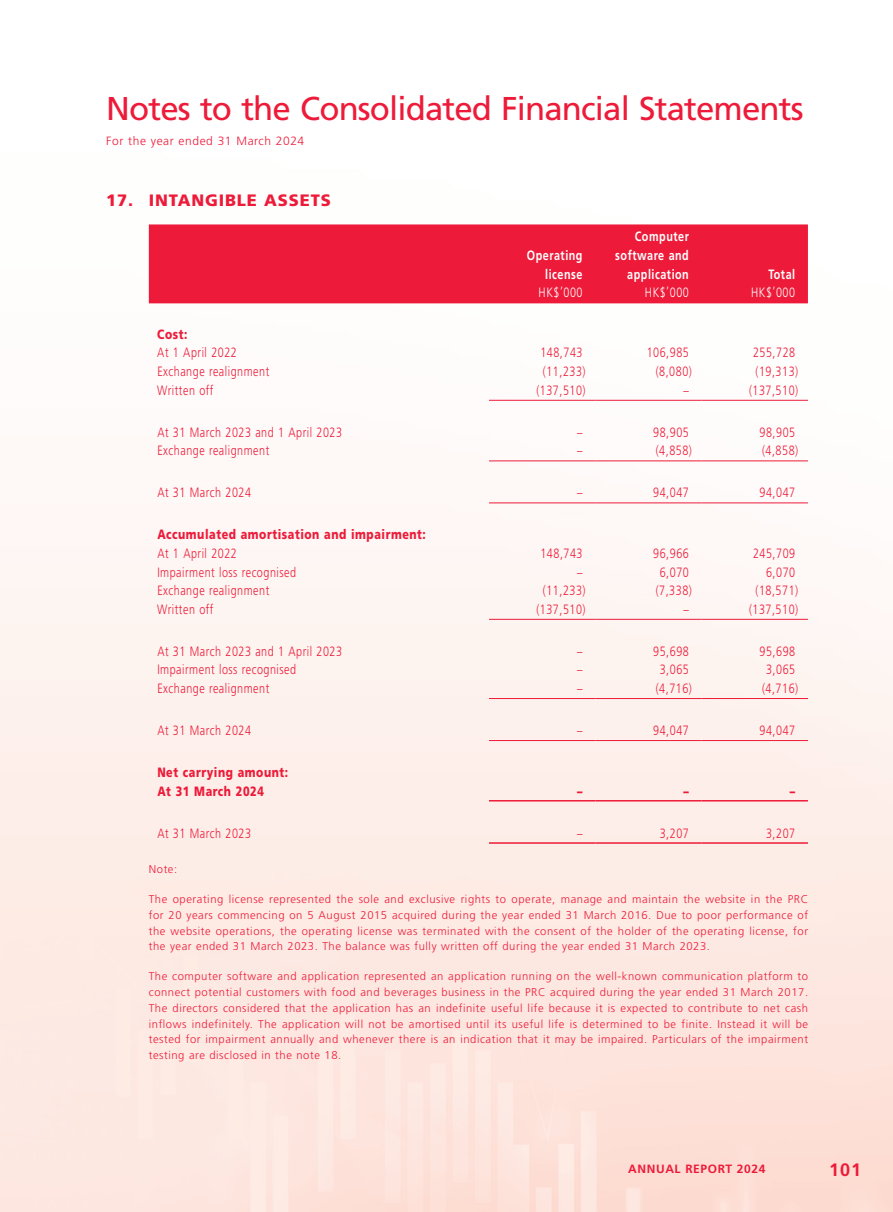
<style>
.page{position:relative;width:893px;height:1212px;background:#fff}
.page>*{position:absolute;margin:0;border:0;box-sizing:border-box;transform-origin:0 0}
.t1{font:33px "Frutiger LT Std";letter-spacing:-.025em;color:#ed1b39}
.t2{font:700 18px "Frutiger LT Std";color:#ed1b39}
.t3{font:900 16.5px "Frutiger LT Std";letter-spacing:.05em;color:#ed1b39}
.t4{font:300 13.5px "Frutiger LT Std";letter-spacing:.05em;color:#ed1b39;scale:.8 1}
.t5{font:900 13.5px/18.6px "Frutiger LT Std";letter-spacing:.05em;color:#ed1b39;scale:.8 1}
.t6{font:700 13.5px/18.6px "Frutiger LT Std";letter-spacing:.05em;color:#fff;text-align:right;scale:.8 1}
.t7{font:300 13.5px "Frutiger LT Std";letter-spacing:.05em;color:#fff;scale:.8 1}
.t8{font:300 12px "Frutiger LT Std";letter-spacing:.045em;color:#ed1b39}
.t9{font:700 12px "Frutiger LT Std";letter-spacing:.05em;color:#ed1b39}
.t10{font:300 11.25px/15.8px "Frutiger LT Std";letter-spacing:.05em;color:#ed1b39;text-align:justify}
</style>
<div class="page">
<div style="left:149px;top:224px;width:659px;height:79px;background:#ed1b39"></div>
<hr style="left:489px;top:400px;width:106px;height:1px;background:#ed1b39">
<hr style="left:595px;top:400px;width:107px;height:1px;background:#ed1b39">
<hr style="left:702px;top:400px;width:106px;height:1px;background:#ed1b39">
<hr style="left:489px;top:460px;width:106px;height:1px;background:#ed1b39">
<hr style="left:595px;top:460px;width:107px;height:1px;background:#ed1b39">
<hr style="left:702px;top:460px;width:106px;height:1px;background:#ed1b39">
<hr style="left:489px;top:502px;width:106px;height:1px;background:#ed1b39">
<hr style="left:595px;top:502px;width:107px;height:1px;background:#ed1b39">
<hr style="left:702px;top:502px;width:106px;height:1px;background:#ed1b39">
<hr style="left:489px;top:619px;width:106px;height:1px;background:#ed1b39">
<hr style="left:595px;top:619px;width:107px;height:1px;background:#ed1b39">
<hr style="left:702px;top:619px;width:106px;height:1px;background:#ed1b39">
<hr style="left:489px;top:698px;width:106px;height:1px;background:#ed1b39">
<hr style="left:595px;top:698px;width:107px;height:1px;background:#ed1b39">
<hr style="left:702px;top:698px;width:106px;height:1px;background:#ed1b39">
<hr style="left:489px;top:740px;width:106px;height:1px;background:#ed1b39">
<hr style="left:595px;top:740px;width:107px;height:1px;background:#ed1b39">
<hr style="left:702px;top:740px;width:106px;height:1px;background:#ed1b39">
<hr style="left:489px;top:800px;width:106px;height:1px;background:#ed1b39">
<hr style="left:595px;top:800px;width:107px;height:1px;background:#ed1b39">
<hr style="left:702px;top:800px;width:106px;height:1px;background:#ed1b39">
<hr style="left:489px;top:842px;width:106px;height:2px;background:#ed1b39">
<hr style="left:595px;top:842px;width:107px;height:2px;background:#ed1b39">
<hr style="left:702px;top:842px;width:106px;height:2px;background:#ed1b39">
<h1 class="t1" style="left:106px;top:89px;width:699px">Notes to the Consolidated Financial Statements</h1>
<p class="t8" style="left:106px;top:134px;width:200px">For the year ended 31 March 2024</p>
<h3 class="t3" style="left:106px;top:190px;width:226px">17. INTANGIBLE ASSETS</h3>
<p class="t6" style="left:527px;top:246px;width:71px">Operating license</p>
<p class="t6" style="left:615px;top:227px;width:94px">Computer software and application</p>
<p class="t6" style="left:768px;top:265px;width:35px">Total</p>
<p class="t7" style="left:539px;top:285px;width:56px">HK$’000</p>
<p class="t7" style="left:645px;top:285px;width:56px">HK$’000</p>
<p class="t7" style="left:751px;top:285px;width:56px">HK$’000</p>
<p class="t5" style="left:157px;top:325px;width:39px">Cost:</p>
<p class="t4" style="left:157px;top:345px;width:101px">At 1 April 2022</p>
<p class="t4" style="left:540px;top:345px;width:54px">148,743</p>
<p class="t4" style="left:647px;top:345px;width:54px">106,985</p>
<p class="t4" style="left:753px;top:345px;width:54px">255,728</p>
<p class="t4" style="left:157px;top:364px;width:141px">Exchange realignment</p>
<p class="t4" style="left:543px;top:364px;width:55px">(11,233)</p>
<p class="t4" style="left:656px;top:364px;width:47px">(8,080)</p>
<p class="t4" style="left:755px;top:364px;width:55px">(19,313)</p>
<p class="t4" style="left:157px;top:382px;width:72px">Written off</p>
<p class="t4" style="left:536px;top:382px;width:63px">(137,510)</p>
<p class="t4" style="left:683px;top:382px;width:8px">–</p>
<p class="t4" style="left:749px;top:382px;width:63px">(137,510)</p>
<p class="t4" style="left:157px;top:424px;width:232px">At 31 March 2023 and 1 April 2023</p>
<p class="t4" style="left:577px;top:424px;width:8px">–</p>
<p class="t4" style="left:653px;top:424px;width:46px">98,905</p>
<p class="t4" style="left:760px;top:424px;width:46px">98,905</p>
<p class="t4" style="left:157px;top:443px;width:141px">Exchange realignment</p>
<p class="t4" style="left:577px;top:443px;width:8px">–</p>
<p class="t4" style="left:656px;top:443px;width:47px">(4,858)</p>
<p class="t4" style="left:762px;top:443px;width:47px">(4,858)</p>
<p class="t4" style="left:157px;top:485px;width:119px">At 31 March 2024</p>
<p class="t4" style="left:577px;top:485px;width:8px">–</p>
<p class="t4" style="left:653px;top:485px;width:46px">94,047</p>
<p class="t4" style="left:760px;top:485px;width:46px">94,047</p>
<p class="t5" style="left:157px;top:525px;width:337px">Accumulated amortisation and impairment:</p>
<p class="t4" style="left:157px;top:546px;width:101px">At 1 April 2022</p>
<p class="t4" style="left:540px;top:546px;width:54px">148,743</p>
<p class="t4" style="left:653px;top:546px;width:46px">96,966</p>
<p class="t4" style="left:753px;top:546px;width:54px">245,709</p>
<p class="t4" style="left:157px;top:564px;width:175px">Impairment loss recognised</p>
<p class="t4" style="left:577px;top:564px;width:8px">–</p>
<p class="t4" style="left:660px;top:564px;width:38px">6,070</p>
<p class="t4" style="left:766px;top:564px;width:38px">6,070</p>
<p class="t4" style="left:157px;top:583px;width:141px">Exchange realignment</p>
<p class="t4" style="left:543px;top:583px;width:55px">(11,233)</p>
<p class="t4" style="left:656px;top:583px;width:47px">(7,338)</p>
<p class="t4" style="left:755px;top:583px;width:55px">(18,571)</p>
<p class="t4" style="left:157px;top:601px;width:72px">Written off</p>
<p class="t4" style="left:536px;top:601px;width:63px">(137,510)</p>
<p class="t4" style="left:683px;top:601px;width:8px">–</p>
<p class="t4" style="left:749px;top:601px;width:63px">(137,510)</p>
<p class="t4" style="left:157px;top:643px;width:232px">At 31 March 2023 and 1 April 2023</p>
<p class="t4" style="left:577px;top:643px;width:8px">–</p>
<p class="t4" style="left:653px;top:643px;width:46px">95,698</p>
<p class="t4" style="left:760px;top:643px;width:46px">95,698</p>
<p class="t4" style="left:157px;top:662px;width:175px">Impairment loss recognised</p>
<p class="t4" style="left:577px;top:662px;width:8px">–</p>
<p class="t4" style="left:660px;top:662px;width:38px">3,065</p>
<p class="t4" style="left:766px;top:662px;width:38px">3,065</p>
<p class="t4" style="left:157px;top:681px;width:141px">Exchange realignment</p>
<p class="t4" style="left:577px;top:681px;width:8px">–</p>
<p class="t4" style="left:656px;top:681px;width:47px">(4,716)</p>
<p class="t4" style="left:762px;top:681px;width:47px">(4,716)</p>
<p class="t4" style="left:157px;top:723px;width:119px">At 31 March 2024</p>
<p class="t4" style="left:577px;top:723px;width:8px">–</p>
<p class="t4" style="left:653px;top:723px;width:46px">94,047</p>
<p class="t4" style="left:760px;top:723px;width:46px">94,047</p>
<p class="t5" style="left:157px;top:763px;width:165px">Net carrying amount:<br>At 31 March 2024</p>
<p class="t5" style="left:577px;top:781px;width:8px">–</p>
<p class="t5" style="left:683px;top:781px;width:8px">–</p>
<p class="t5" style="left:790px;top:781px;width:8px">–</p>
<p class="t4" style="left:157px;top:825px;width:119px">At 31 March 2023</p>
<p class="t4" style="left:577px;top:825px;width:8px">–</p>
<p class="t4" style="left:660px;top:825px;width:38px">3,207</p>
<p class="t4" style="left:766px;top:825px;width:38px">3,207</p>
<p class="t10" style="left:149px;top:861px;width:30px">Note:</p>
<p class="t10" style="left:149px;top:891px;width:661px">The operating license represented the sole and exclusive rights to operate, manage and maintain the website in the PRC for 20 years commencing on 5 August 2015 acquired during the year ended 31 March 2016. Due to poor performance of the website operations, the operating license was terminated with the consent of the holder of the operating license, for the year ended 31 March 2023. The balance was fully written off during the year ended 31 March 2023.</p>
<p class="t10" style="left:149px;top:969px;width:661px">The computer software and application represented an application running on the well-known communication platform to connect potential customers with food and beverages business in the PRC acquired during the year ended 31 March 2017.<br>The directors considered that the application has an indefinite useful life because it is expected to contribute to net cash inflows indefinitely. The application will not be amortised until its useful life is determined to be finite. Instead it will be tested for impairment annually and whenever there is an indication that it may be impaired. Particulars of the impairment testing are disclosed in the note 18.</p>
<p class="t9" style="left:628px;top:1162px;width:139px">ANNUAL REPORT 2024</p>
<h2 class="t2" style="left:829px;top:1159px;width:34px">101</h2>
</div>
